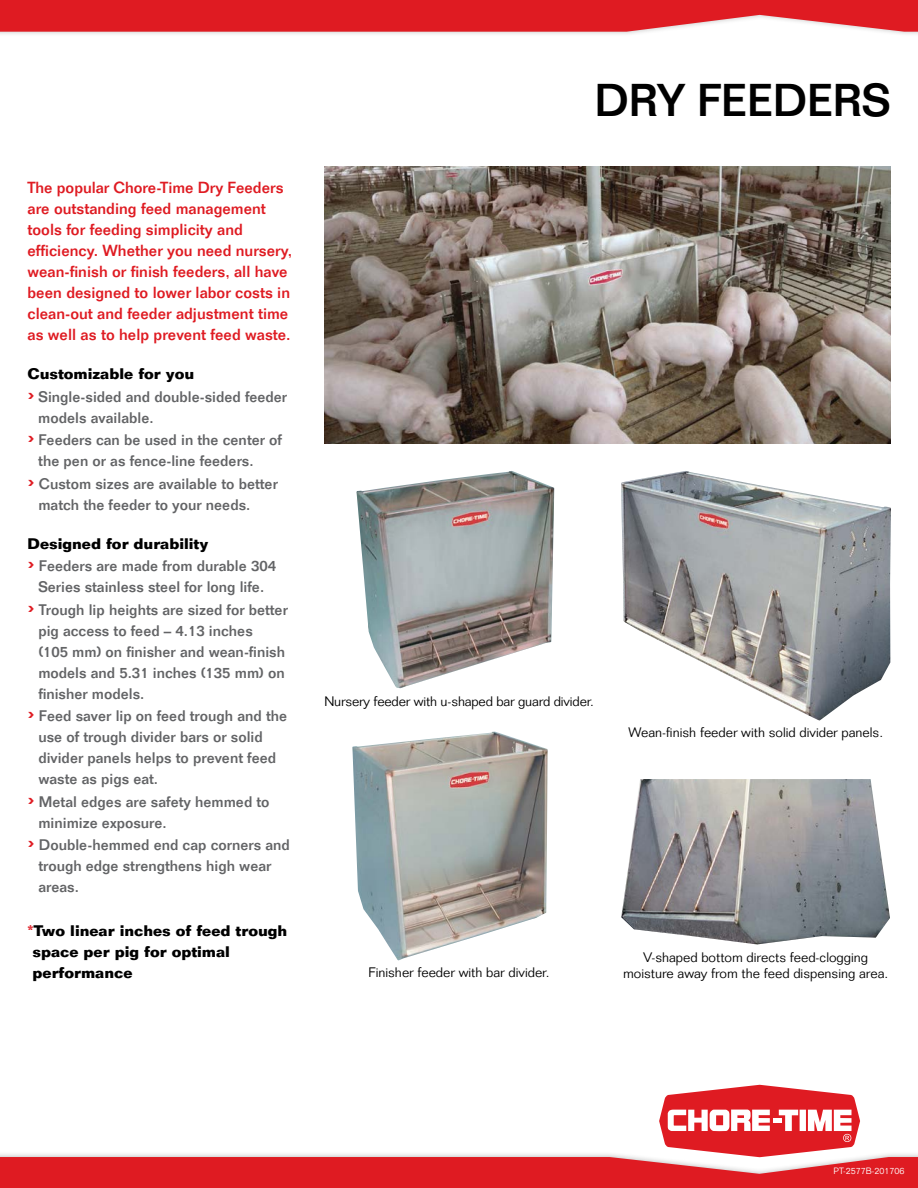
<style>
.page{position:relative;width:918px;height:1188px;background:#fff}
.page>*{position:absolute;margin:0;border:0;box-sizing:border-box;transform-origin:0 0}
.t1{font:500 45px "Folio Std";color:#000}
.t2{font:500 15.75px/21px "Folio Std";color:#df1b22}
.t3{font:500 15px/21px "Folio Std";color:#636466}
.t4{font:700 15px/21px "Folio Std";color:#000}
.t5{font:300 13.5px/16.2px "Folio Std";color:#000;text-align:center}
.t6{font:300 9px "Folio Std";color:#fff}
.s1{font-weight:700;color:#000}
.s2{font-size:26.25px;color:#df1b22}
.s3{color:#df1b22}
</style>
<div class="page">
<div style="left:0;top:0;width:918px;height:38px;background:#000;opacity:.25"></div>
<svg style="left:0;top:0;width:918px;height:32px;background:#e12e34"></svg>
<svg style="left:0;top:1085px;width:918px;height:103px"></svg>
<img style="left:621px;top:471px;width:270px;height:250px">
<img style="left:357px;top:471px;width:197px;height:217px">
<img style="left:352px;top:732px;width:196px;height:229px">
<img style="left:621px;top:779px;width:269px;height:165px">
<img style="left:324px;top:166px;width:566px;height:278px">
<p class="t2" style="left:28px;top:177px;width:266px">The popular Chore-Time Dry Feeders are outstanding feed management tools for feeding simplicity and efficiency. Whether you need nursery, wean-finish or finish feeders, all have been designed to lower labor costs in clean-out and feeder adjustment time as well as to help prevent feed waste.</p>
<p class="t3" style="left:28px;top:363px;width:261px;line-height:22.5px"><span class="s1">Customizable for you<br></span><span class="s2">›</span> Single-sided and double-sided feeder</p>
<p class="t3" style="left:28px;top:406px;width:256px;line-height:22.5px;text-indent:11px">models available.<br><span class="s2">›</span> Feeders can be used in the center of</p>
<p class="t3" style="left:28px;top:450px;width:252px;line-height:22.5px;text-indent:11px">the pen or as fence-line feeders.<br><span class="s2">›</span> Custom sizes are available to better</p>
<p class="t3" style="left:38px;top:494px;width:214px">match the feeder to your needs.</p>
<p class="t3" style="left:28px;top:532px;width:250px;line-height:22.5px"><span class="s1">Designed for durability<br></span><span class="s2">›</span> Feeders are made from durable 304</p>
<p class="t3" style="left:28px;top:576px;width:262px;line-height:22.5px;text-indent:11px">Series stainless steel for long life.<br><span class="s2">›</span> Trough lip heights are sized for better</p>
<p class="t3" style="left:38px;top:620px;width:248px">pig access to feed – 4.13 inches (105 mm) on finisher and wean-finish models and 5.31 inches (135 mm) on finisher models.</p>
<p class="t3" style="left:38px;top:706px;width:250px;text-indent:-11px"><span class="s2">›</span> Feed saver lip on feed trough and the use of trough divider bars or solid divider panels helps to prevent feed waste as pigs eat.</p>
<p class="t3" style="left:38px;top:791px;width:233px;text-indent:-11px"><span class="s2">›</span> Metal edges are safety hemmed to minimize exposure.</p>
<p class="t3" style="left:38px;top:835px;width:253px;text-indent:-11px"><span class="s2">›</span> Double-hemmed end cap corners and trough edge strengthens high wear areas.</p>
<p class="t4" style="left:33px;top:920px;width:256px;text-indent:-5px"><span class="s3">*</span>Two linear inches of feed trough space per pig for optimal performance</p>
<h1 class="t1" style="left:595px;top:73px;width:297px">DRY FEEDERS</h1>
<p class="t5" style="left:324px;top:693px;width:271px">Nursery feeder with u-shaped bar guard divider.</p>
<p class="t5" style="left:629px;top:724px;width:256px">Wean-finish feeder with solid divider panels.</p>
<p class="t5" style="left:368px;top:964px;width:183px">Finisher feeder with bar divider.</p>
<p class="t5" style="left:623px;top:949px;width:267px">V-shaped bottom directs feed-clogging moisture away from the feed dispensing area.</p>
<p class="t6" style="left:834px;top:1166px;width:72px">PT-2577B-201706</p>
</div>
